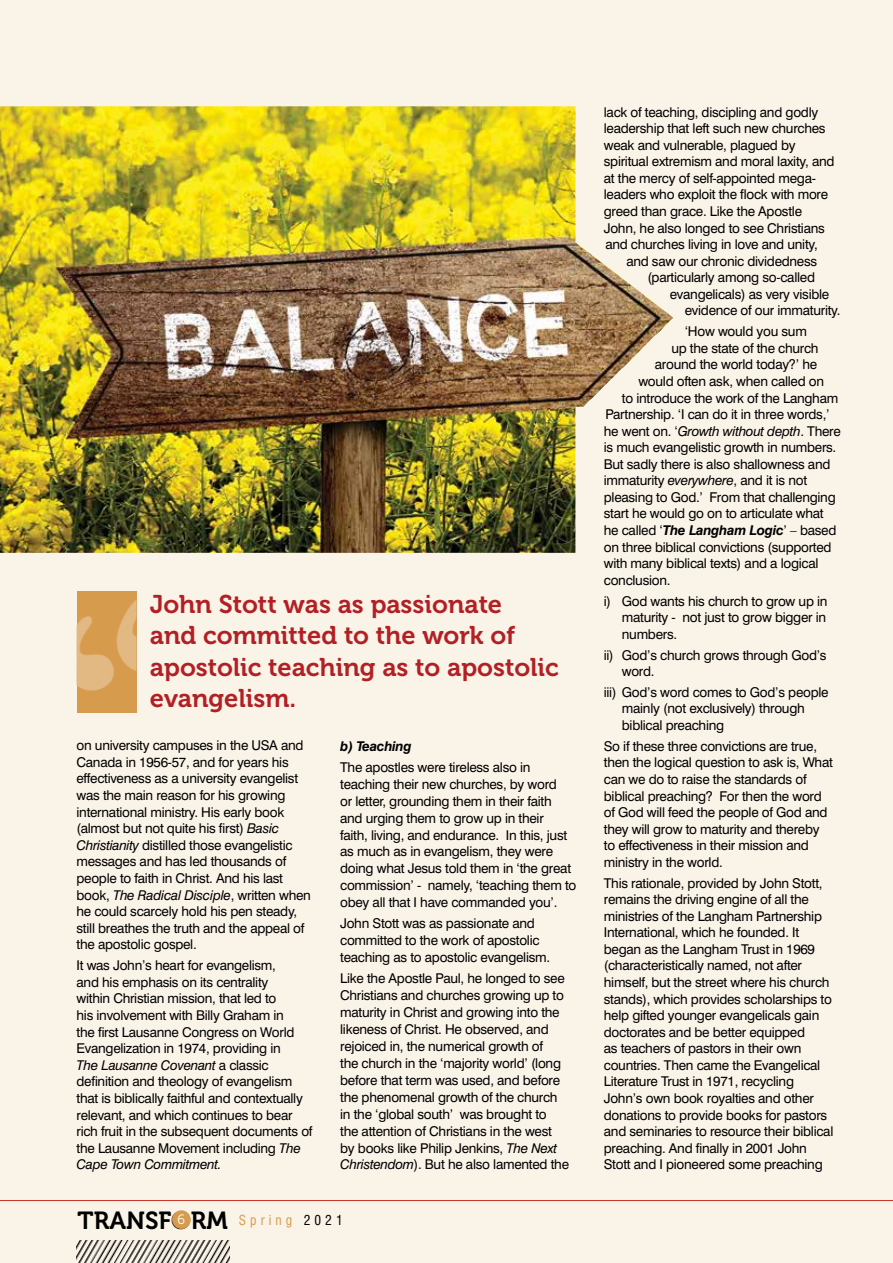
<style>
.page{position:relative;width:893px;height:1263px;background:#faf3e8}
.page>*{position:absolute;margin:0;border:0;box-sizing:border-box;transform-origin:0 0}
.t1{font:25.5px/31.5px "Museo 700";color:#b22024}
.t2{font:24.6px "Museo 700";color:#000}
.t3{font:13.5px/16.5px "Swiss 721 BT";letter-spacing:-.02em;color:#000}
.t4{font:italic 13.5px "Swiss 721 BT";letter-spacing:-.02em;color:#000}
.t5{font:italic 700 13.5px "Swiss 721 BT";letter-spacing:-.02em;color:#000}
.s1{font-style:italic}
.s2{font-style:normal}
.s3{font-weight:700;font-style:italic}
</style>
<div class="page">
<div style="left:172px;top:1210px;width:19px;height:19px;background:#d79b4d;border-radius:50%"></div>
<img style="left:76px;top:1240px;width:154px;height:23px">
<hr style="left:0;top:1200px;width:893px;height:1px;background:#cb3427">
<img style="left:0;top:106px;width:673px;height:447px">
<div style="left:77px;top:591px;width:59px;height:121px;background:#d79b4d"></div>
<img style="left:77px;top:600px;width:59px;height:91px">
<h1 class="t1" style="left:150px;top:588px;width:410px">John Stott was as passionate<br>and committed to the work of apostolic teaching as to apostolic evangelism.</h1>
<p class="t3" style="left:77px;top:737px;width:236px">on university campuses in the USA and Canada in 1956-57, and for years his effectiveness as a university evangelist was the main reason for his growing international ministry. His early book (almost but not quite his first) <span class="s1">Basic Christianity</span> distilled those evangelistic messages and has led thousands of people to faith in Christ. And his last book, <span class="s1">The Radical Disciple</span>, written when he could scarcely hold his pen steady, still breathes the truth and the appeal of the apostolic gospel.</p>
<p class="t3" style="left:77px;top:957px;width:237px">It was John’s heart for evangelism,<br>and his emphasis on its centrality<br>within Christian mission, that led to<br>his involvement with Billy Graham in<br>the first Lausanne Congress on World Evangelization in 1974, providing in<br><span class="s1">The Lausanne Covenant</span> a classic definition and theology of evangelism that is biblically faithful and contextually relevant, and which continues to bear rich fruit in the subsequent documents of the Lausanne Movement including <span class="s1">The Cape Town Commitment.</span></p>
<p class="t5" style="left:340px;top:738px;width:73px">b) Teaching</p>
<p class="t3" style="left:340px;top:758px;width:238px;line-height:17px">The apostles were tireless also in teaching their new churches, by word<br>or letter, grounding them in their faith and urging them to grow up in their<br>faith, living, and endurance. In this, just as much as in evangelism, they were doing what Jesus told them in ‘the great commission’ - namely, ‘teaching them to obey all that I have commanded you’.</p>
<p class="t3" style="left:340px;top:915px;width:211px;line-height:17px">John Stott was as passionate and committed to the work of apostolic teaching as to apostolic evangelism.</p>
<p class="t3" style="left:340px;top:970px;width:230px;line-height:17px">Like the Apostle Paul, he longed to see Christians and churches growing up to maturity in Christ and growing into the likeness of Christ. He observed, and rejoiced in, the numerical growth of<br>the church in the ‘majority world’ (long before that term was used, and before the phenomenal growth of the church in the ‘global south’ was brought to<br>the attention of Christians in the west by books like Philip Jenkins, <span class="s1">The Next Christendom</span>). But he also lamented the</p>
<h2 class="t2" style="left:78px;top:1207px;width:267px">TRANSFO<sup>6</sup> RM <sup>Spring</sup> <sup>2021</sup></h2>
<p class="t3" style="left:604px;top:103px;width:232px">lack of teaching, discipling and godly leadership that left such new churches weak and vulnerable, plagued by spiritual extremism and moral laxity, and at the mercy of self-appointed mega&shy;leaders who exploit the flock with more greed than grace. Like the Apostle John, he also longed to see Christians and churches living in love and unity,</p>
<p class="t3" style="left:626px;top:253px;width:192px">and saw our chronic dividedness</p>
<p class="t3" style="left:647px;top:269px;width:169px">(particularly among so-called</p>
<p class="t3" style="left:670px;top:286px;width:161px">evangelicals) as very visible</p>
<p class="t3" style="left:685px;top:302px;width:157px">evidence of our immaturity.</p>
<p class="t3" style="left:685px;top:323px;width:124px">‘How would you sum</p>
<p class="t3" style="left:671px;top:340px;width:149px">up the state of the church</p>
<p class="t3" style="left:655px;top:356px;width:164px">around the world today?’ he</p>
<p class="t3" style="left:638px;top:373px;width:187px">would often ask, when called on</p>
<p class="t3" style="left:622px;top:389px;width:218px">to introduce the work of the Langham</p>
<p class="t3" style="left:605px;top:406px;width:226px">Partnership. ‘I can do it in three words,’</p>
<p class="t4" style="left:604px;top:423px;width:239px"><span class="s2">he went on. ‘</span>Growth without depth<span class="s2">. There</span></p>
<p class="t3" style="left:604px;top:439px;width:234px">is much evangelistic growth in numbers.</p>
<p class="t3" style="left:604px;top:456px;width:228px">But sadly there is also shallowness and</p>
<p class="t3" style="left:604px;top:472px;width:205px">immaturity <span class="s1">everywhere</span>, and it is not</p>
<p class="t3" style="left:604px;top:489px;width:233px">pleasing to God.’ From that challenging</p>
<p class="t3" style="left:604px;top:505px;width:221px">start he would go on to articulate what</p>
<p class="t3" style="left:604px;top:522px;width:234px">he called ‘<span class="s3">The Langham Logic</span>’ – based</p>
<p class="t3" style="left:604px;top:538px;width:229px">on three biblical convictions (supported</p>
<p class="t3" style="left:604px;top:555px;width:216px">with many biblical texts) and a logical</p>
<p class="t3" style="left:604px;top:572px;width:68px">conclusion.</p>
<p class="t3" style="left:622px;top:592px;width:207px;text-align:justify;text-indent:-18px">i) God wants his church to grow up in maturity - not just to grow bigger in numbers.</p>
<p class="t3" style="left:622px;top:646px;width:206px;text-indent:-18px">ii) God’s church grows through God’s word.</p>
<p class="t3" style="left:622px;top:684px;width:208px;text-indent:-18px">iii) God’s word comes to God’s people mainly (not exclusively) through biblical preaching</p>
<p class="t3" style="left:604px;top:738px;width:231px">So if these three convictions are true, then the logical question to ask is, What can we do to raise the standards of biblical preaching? For then the word of God will feed the people of God and they will grow to maturity and thereby to effectiveness in their mission and ministry in the world.</p>
<p class="t3" style="left:604px;top:874px;width:231px">This rationale, provided by John Stott, remains the driving engine of all the ministries of the Langham Partnership International, which he founded. It began as the Langham Trust in 1969 (characteristically named, not after himself, but the street where his church stands), which provides scholarships to help gifted younger evangelicals gain doctorates and be better equipped<br>as teachers of pastors in their own countries. Then came the Evangelical Literature Trust in 1971, recycling John’s own book royalties and other donations to provide books for pastors and seminaries to resource their biblical preaching. And finally in 2001 John Stott and I pioneered some preaching</p>
</div>
